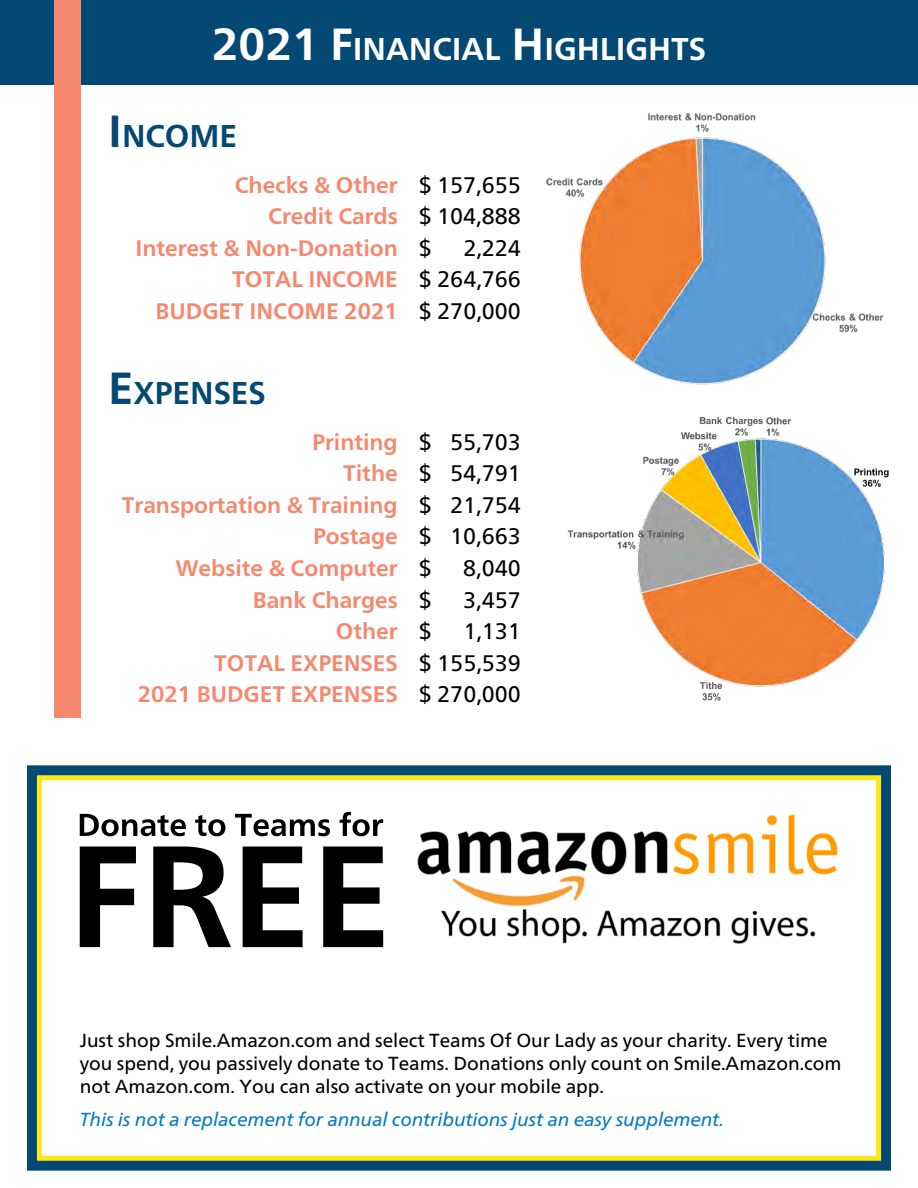
<style>
.page{position:relative;width:918px;height:1188px;background:#fff}
.page>*{position:absolute;margin:0;border:0;box-sizing:border-box;transform-origin:0 0}
.t1{font:700 31.5px "Frutiger Neue LT";letter-spacing:-.005em;color:#fff}
.t2{font:700 31.5px "Frutiger Neue LT";letter-spacing:-.005em;color:#044973}
.t3{font:700 22.5px/31.7px "Frutiger Neue LT";color:#f5886f;text-align:right}
.t4{font:22.5px "Frutiger Neue LT";color:#000}
.t5{font:18.9px/22.6px "Frutiger Neue LT";color:#000}
.t6{font:italic 18.9px "Frutiger Neue LT";color:#0079c1}
.s1{font-size:45px}
.s2{font-weight:400;color:#000}
.s3{font-weight:700;color:#f5886f}
</style>
<div class="page">
<div style="left:32px;top:770px;width:854px;height:396px;border:10px solid #ffe718"></div>
<div style="left:0;top:0;width:918px;height:85px;background:#044973"></div>
<div style="left:54px;top:0;width:27px;height:717px;background:#f5886f"></div>
<img style="left:546px;top:113px;width:338px;height:272px">
<img style="left:567px;top:417px;width:322px;height:284px">
<svg style="left:80px;top:812px;width:303px;height:24px"></svg>
<img style="left:418px;top:814px;width:420px;height:130px">
<svg style="left:80px;top:847px;width:303px;height:100px"></svg>
<div style="left:27px;top:765px;width:864px;height:406px;border:10px solid #044973"></div>
<h1 class="t1" style="left:212px;top:31px;width:496px"><span class="s1">2021 F</span>I NANCIAL <span class="s1">H</span>IGH LIGHTS</h1>
<h1 class="t2" style="left:108px;top:118px;width:131px"><span class="s1">I</span>NCOME</h1>
<p class="t3" style="left:235px;top:169px;width:287px">Checks &amp; Other <span class="s2">$ 157,655</span></p>
<p class="t3" style="left:268px;top:200px;width:254px">Credit Cards <span class="s2">$ 104,888</span></p>
<p class="t3" style="left:136px;top:232px;width:298px">Interest &amp; Non-Donation <span class="s2">$</span></p>
<p class="t3" style="left:156px;top:232px;width:367px"><span class="s2">2,224<br></span>TOTAL INCOME <span class="s2">$ 264,766<br></span>BUDGET INCOME 2021 <span class="s2">$ 270,000</span></p>
<h1 class="t2" style="left:108px;top:375px;width:159px"><span class="s1">E</span>XPENSES</h1>
<p class="t3" style="left:312px;top:426px;width:210px">Printing <span class="s2">$ 55,703</span></p>
<p class="t4" style="left:343px;top:460px;width:179px"><span class="s3">Tithe</span> $ 54,791</p>
<p class="t3" style="left:122px;top:489px;width:400px">Transportation &amp; Training <span class="s2">$ 21,754</span></p>
<p class="t3" style="left:313px;top:521px;width:209px">Postage <span class="s2">$ 10,663</span></p>
<p class="t3" style="left:175px;top:552px;width:258px">Website &amp; Computer <span class="s2">$</span></p>
<p class="t4" style="left:463px;top:555px;width:59px">8,040</p>
<p class="t3" style="left:253px;top:584px;width:181px">Bank Charges <span class="s2">$</span></p>
<p class="t4" style="left:463px;top:586px;width:59px">3,457</p>
<p class="t3" style="left:336px;top:615px;width:97px">Other <span class="s2">$</span></p>
<p class="t3" style="left:138px;top:615px;width:385px"><span class="s2">1,131<br></span>TOTAL EXPENSES <span class="s2">$ 155,539<br></span>2021 BUDGET EXPENSES <span class="s2">$ 270,000</span></p>
<p class="t5" style="left:80px;top:1029px;width:763px">Just shop Smile.Amazon.com and select Teams Of Our Lady as your charity. Every time you spend, you passively donate to Teams. Donations only count on Smile.Amazon.com not Amazon.com. You can also activate on your mobile app.</p>
<p class="t6" style="left:80px;top:1108px;width:646px">This is not a replacement for annual contributions just an easy supplement.</p>
</div>
